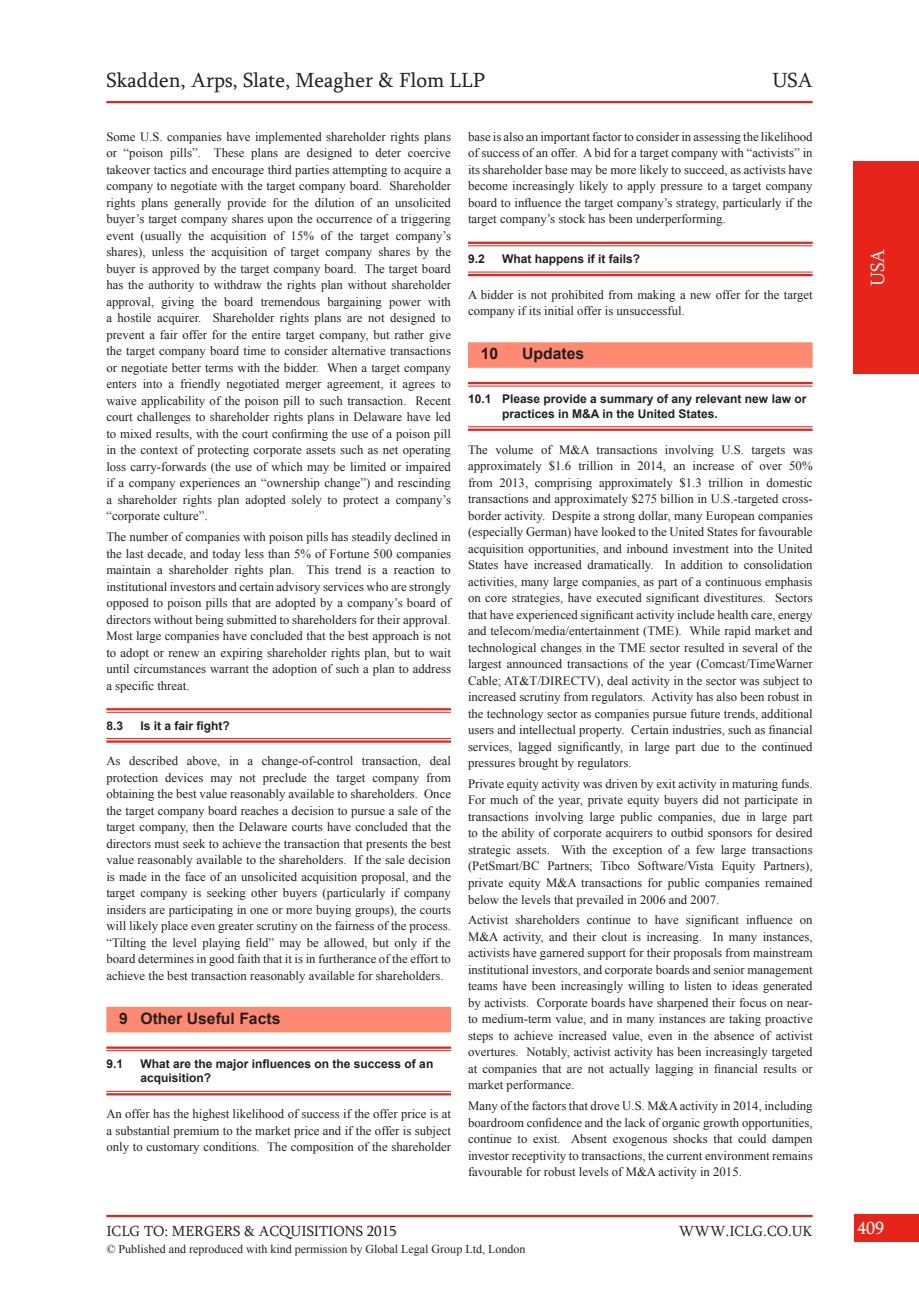
<style>
.page{position:relative;width:919px;height:1289px;background:#fff}
.page>*{position:absolute;margin:0;border:0;box-sizing:border-box;transform-origin:0 0}
.Top_-_Folio_left{font:21px "Sylfaen";color:#231f20}
.Top_-_Folio_right{font:21px "Sylfaen";color:#231f20}
.Country_tab{font:19.5px "Sylfaen";color:#fff}
.t1{font:18px "Sylfaen";color:#fff}
.Heading{font:700 15.75px "Arial";color:#231f20}
.t2{font:15px "Sylfaen";color:#231f20}
.Body_Text{font:12.75px/16.5px "Times New Roman";color:#231f20;text-align:justify}
.MS_-_Questions{font:700 12px/14.4px "Arial";color:#231f20}
.t3{font:12px "Times New Roman";color:#231f20}
</style>
<div class="page">
<div style="left:854px;top:1214px;width:64px;height:28px;background:#e72419"></div>
<hr style="left:106px;top:1214px;width:706px;height:3px;background:#e72419">
<hr style="left:106px;top:101px;width:706px;height:2px;background:#e72419">
<div style="left:853px;top:161px;width:65px;height:213px;background:#e72419"></div>
<hr style="left:106px;top:708px;width:345px;height:2px;background:#e72419">
<hr style="left:106px;top:712px;width:345px;height:1px;background:#e72419">
<hr style="left:106px;top:738px;width:345px;height:1px;background:#e72419">
<hr style="left:106px;top:740px;width:345px;height:2px;background:#e72419">
<div style="left:106px;top:1006px;width:345px;height:26px;background:#ff8971"></div>
<hr style="left:106px;top:1046px;width:345px;height:2px;background:#e72419">
<hr style="left:106px;top:1050px;width:345px;height:1px;background:#e72419">
<hr style="left:106px;top:1090px;width:345px;height:1px;background:#e72419">
<hr style="left:106px;top:1093px;width:345px;height:2px;background:#e72419">
<hr style="left:468px;top:242px;width:344px;height:2px;background:#e72419">
<hr style="left:468px;top:245px;width:344px;height:1px;background:#e72419">
<hr style="left:468px;top:272px;width:344px;height:1px;background:#e72419">
<hr style="left:468px;top:274px;width:344px;height:2px;background:#e72419">
<div style="left:468px;top:342px;width:344px;height:26px;background:#ff8971"></div>
<hr style="left:468px;top:382px;width:344px;height:2px;background:#e72419">
<hr style="left:468px;top:386px;width:344px;height:1px;background:#e72419">
<hr style="left:468px;top:426px;width:344px;height:1px;background:#e72419">
<hr style="left:468px;top:428px;width:344px;height:3px;background:#e72419">
<p class="Top_-_Folio_left" style="left:106px;top:66px;width:380px">Skadden, Arps, Slate, Meagher &amp; Flom LLP</p>
<p class="Top_-_Folio_right" style="left:772px;top:66px;width:42px">USA</p>
<p class="Body_Text" style="left:106px;top:128px;width:346px">Some U.S. companies have implemented shareholder rights plans or “poison pills”. These plans are designed to deter coercive takeover tactics and encourage third parties attempting to acquire a company to negotiate with the target company board. Shareholder rights plans generally provide for the dilution of an unsolicited buyer’s target company shares upon the occurrence of a triggering event (usually the acquisition of 15% of the target company’s shares), unless the acquisition of target company shares by the buyer is approved by the target company board. The target board has the authority to withdraw the rights plan without shareholder approval, giving the board tremendous bargaining power with a hostile acquirer. Shareholder rights plans are not designed to prevent a fair offer for the entire target company, but rather give the target company board time to consider alternative transactions or negotiate better terms with the bidder. When a target company enters into a friendly negotiated merger agreement, it agrees to waive applicability of the poison pill to such transaction. Recent court challenges to shareholder rights plans in Delaware have led to mixed results, with the court confirming the use of a poison pill in the context of protecting corporate assets such as net operating loss carry-forwards (the use of which may be limited or impaired if a company experiences an “ownership change”) and rescinding a shareholder rights plan adopted solely to protect a company’s “corporate culture”.</p>
<p class="Body_Text" style="left:106px;top:528px;width:346px">The number of companies with poison pills has steadily declined in the last decade, and today less than 5% of Fortune 500 companies maintain a shareholder rights plan. This trend is a reaction to institutional investors and certain advisory services who are strongly opposed to poison pills that are adopted by a company’s board of directors without being submitted to shareholders for their approval.<br>Most large companies have concluded that the best approach is not to adopt or renew an expiring shareholder rights plan, but to wait until circumstances warrant the adoption of such a plan to address a specific threat.</p>
<p class="MS_-_Questions" style="left:106px;top:718px;width:18px">8.3</p>
<p class="MS_-_Questions" style="left:140px;top:718px;width:91px">Is it a fair fight?</p>
<p class="Body_Text" style="left:106px;top:752px;width:346px">As described above, in a change-of-control transaction, deal protection devices may not preclude the target company from obtaining the best value reasonably available to shareholders. Once the target company board reaches a decision to pursue a sale of the target company, then the Delaware courts have concluded that the directors must seek to achieve the transaction that presents the best value reasonably available to the shareholders. If the sale decision is made in the face of an unsolicited acquisition proposal, and the target company is seeking other buyers (particularly if company insiders are participating in one or more buying groups), the courts will likely place even greater scrutiny on the fairness of the process. “Tilting the level playing field” may be allowed, but only if the board determines in good faith that it is in furtherance of the effort to achieve the best transaction reasonably available for shareholders.</p>
<p class="Heading" style="left:119px;top:1007px;width:163px">9 Other Useful Facts</p>
<p class="MS_-_Questions" style="left:106px;top:1056px;width:18px">9.1</p>
<p class="MS_-_Questions" style="left:140px;top:1056px;width:294px">What are the major influences on the success of an acquisition?</p>
<p class="Body_Text" style="left:106px;top:1105px;width:346px">An offer has the highest likelihood of success if the offer price is at a substantial premium to the market price and if the offer is subject only to customary conditions. The composition of the shareholder</p>
<p class="Body_Text" style="left:468px;top:128px;width:346px">base is also an important factor to consider in assessing the likelihood of success of an offer. A bid for a target company with “activists” in its shareholder base may be more likely to succeed, as activists have become increasingly likely to apply pressure to a target company board to influence the target company’s strategy, particularly if the target company’s stock has been underperforming.</p>
<p class="MS_-_Questions" style="left:468px;top:252px;width:18px">9.2</p>
<p class="MS_-_Questions" style="left:502px;top:252px;width:140px">What happens if it fails?</p>
<p class="Body_Text" style="left:468px;top:286px;width:346px">A bidder is not prohibited from making a new offer for the target company if its initial offer is unsuccessful.</p>
<p class="Heading" style="left:480px;top:343px;width:19px">10</p>
<p class="Heading" style="left:522px;top:343px;width:64px">Updates</p>
<p class="MS_-_Questions" style="left:502px;top:392px;width:306px;text-indent:-34px">10.1 Please provide a summary of any relevant new law or practices in M&amp;A in the United States.</p>
<p class="Body_Text" style="left:468px;top:441px;width:346px">The volume of M&amp;A transactions involving U.S. targets was approximately $1.6 trillion in 2014, an increase of over 50% from 2013, comprising approximately $1.3 trillion in domestic transactions and approximately $275 billion in U.S.-targeted cross&shy;border activity. Despite a strong dollar, many European companies (especially German) have looked to the United States for favourable acquisition opportunities, and inbound investment into the United States have increased dramatically. In addition to consolidation activities, many large companies, as part of a continuous emphasis on core strategies, have executed significant divestitures. Sectors that have experienced significant activity include health care, energy and telecom/media/entertainment (TME). While rapid market and technological changes in the TME sector resulted in several of the largest announced transactions of the year (Comcast/TimeWarner Cable; AT&amp;T/DIRECTV), deal activity in the sector was subject to increased scrutiny from regulators. Activity has also been robust in the technology sector as companies pursue future trends, additional users and intellectual property. Certain industries, such as financial services, lagged significantly, in large part due to the continued pressures brought by regulators.</p>
<p class="Body_Text" style="left:468px;top:775px;width:346px">Private equity activity was driven by exit activity in maturing funds.<br>For much of the year, private equity buyers did not participate in transactions involving large public companies, due in large part to the ability of corporate acquirers to outbid sponsors for desired strategic assets. With the exception of a few large transactions (PetSmart/BC Partners; Tibco Software/Vista Equity Partners), private equity M&amp;A transactions for public companies remained below the levels that prevailed in 2006 and 2007.</p>
<p class="Body_Text" style="left:468px;top:911px;width:346px">Activist shareholders continue to have significant influence on M&amp;A activity, and their clout is increasing. In many instances, activists have garnered support for their proposals from mainstream institutional investors, and corporate boards and senior management teams have been increasingly willing to listen to ideas generated by activists. Corporate boards have sharpened their focus on near&shy;to medium-term value, and in many instances are taking proactive steps to achieve increased value, even in the absence of activist overtures. Notably, activist activity has been increasingly targeted at companies that are not actually lagging in financial results or market performance.</p>
<p class="Body_Text" style="left:468px;top:1097px;width:346px">Many of the factors that drove U.S. M&amp;A activity in 2014, including boardroom confidence and the lack of organic growth opportunities, continue to exist. Absent exogenous shocks that could dampen investor receptivity to transactions, the current environment remains favourable for robust levels of M&amp;A activity in 2015.</p>
<p class="Country_tab" style="left:864px;top:286px;width:39px;rotate:-90deg">USA</p>
<p class="t2" style="left:106px;top:1221px;width:292px">ICLG TO: MERGERS &amp; ACQUISITIONS 2015</p>
<p class="t2" style="left:679px;top:1221px;width:135px">WWW.ICLG.CO.UK</p>
<h3 class="t1" style="left:857px;top:1215px;width:28px">409</h3>
<p class="t3" style="left:106px;top:1240px;width:420px">© Published and reproduced with kind permission by Global Legal Group Ltd, London</p>
</div>
